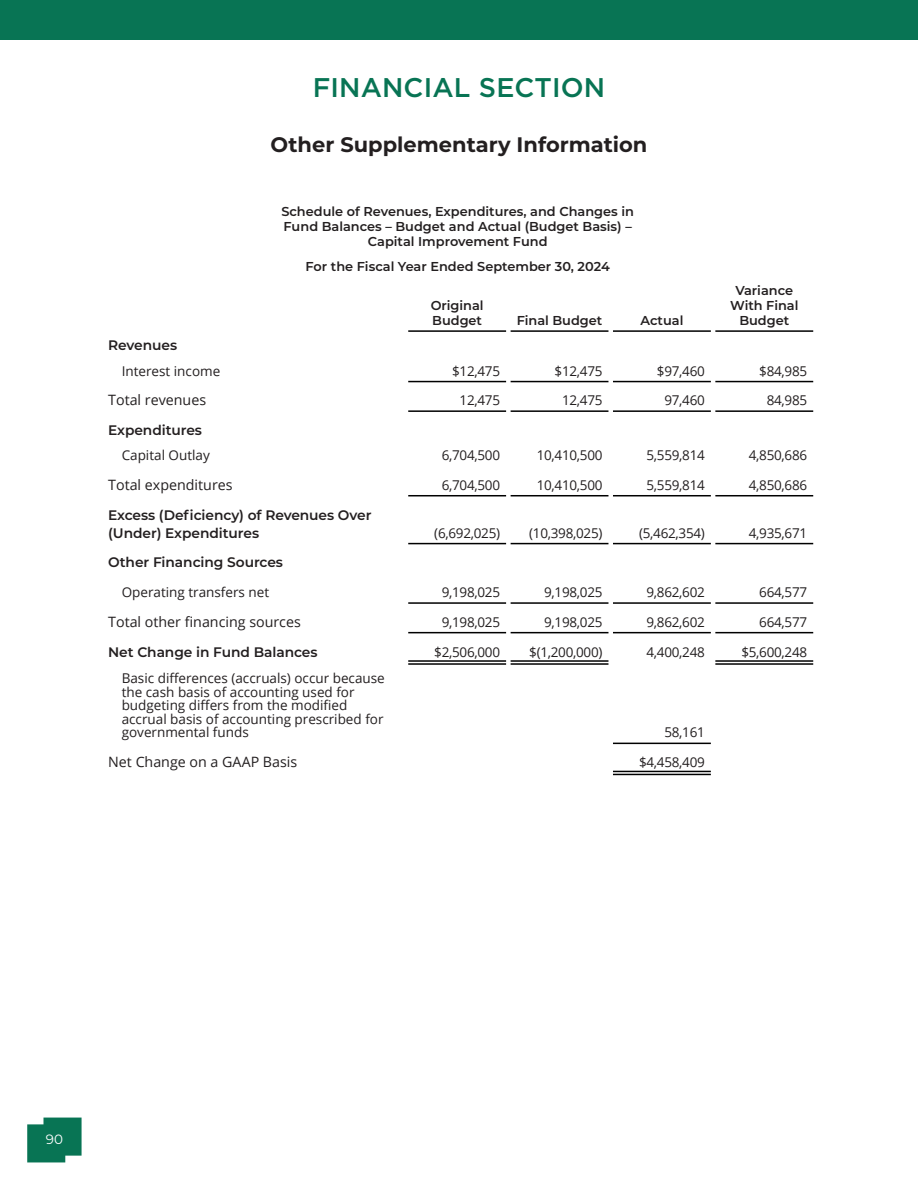
<style>
.page{position:relative;width:918px;height:1188px;background:#fff}
.page>*{position:absolute;margin:0;border:0;box-sizing:border-box;transform-origin:0 0}
.t1{font:500 27px "Gotham";letter-spacing:.005em;color:#087454}
.t2{font:700 21px "Montserrat";color:#231f20}
.T_Total{font:14.25px "Open Sans";color:#231f20}
.T_Heading_H2{font:600 13.8px/18px "Montserrat";letter-spacing:-.005em;color:#231f20}
.T_Number{font:13.5px "Open Sans";letter-spacing:-.02em;color:#231f20}
.T_Text_Lvl1{font:13.5px/13.5px "Open Sans";color:#231f20}
.T_Number-Brackets{font:13.5px "Open Sans";letter-spacing:-.02em;color:#231f20}
.t3{font:13.5px "Montserrat";color:#fff}
.T_Heading_H1{font:600 12.9px/15px "Montserrat";color:#231f20;text-align:center}
</style>
<div class="page">
<div style="left:0;top:0;width:918px;height:40px;background:#087454"></div>
<svg style="left:613px;top:772px;width:98px;height:2px"></svg>
<hr style="left:511px;top:330px;width:97px;height:2px;background:#000">
<hr style="left:613px;top:330px;width:98px;height:2px;background:#000">
<hr style="left:715px;top:330px;width:98px;height:2px;background:#000">
<hr style="left:408px;top:330px;width:98px;height:2px;background:#000">
<hr style="left:408px;top:381px;width:98px;height:1px;background:#000">
<hr style="left:511px;top:381px;width:97px;height:1px;background:#000">
<hr style="left:613px;top:381px;width:98px;height:1px;background:#000">
<hr style="left:715px;top:381px;width:98px;height:1px;background:#000">
<hr style="left:408px;top:410px;width:98px;height:2px;background:#000">
<hr style="left:511px;top:410px;width:97px;height:2px;background:#000">
<hr style="left:613px;top:410px;width:98px;height:2px;background:#000">
<hr style="left:715px;top:410px;width:98px;height:2px;background:#000">
<hr style="left:408px;top:495px;width:98px;height:1px;background:#000">
<hr style="left:511px;top:495px;width:97px;height:1px;background:#000">
<hr style="left:613px;top:495px;width:98px;height:1px;background:#000">
<hr style="left:715px;top:495px;width:98px;height:1px;background:#000">
<hr style="left:408px;top:543px;width:98px;height:1px;background:#000">
<hr style="left:511px;top:543px;width:97px;height:1px;background:#000">
<hr style="left:613px;top:543px;width:98px;height:1px;background:#000">
<hr style="left:715px;top:543px;width:98px;height:1px;background:#000">
<hr style="left:408px;top:602px;width:98px;height:2px;background:#000">
<hr style="left:511px;top:602px;width:97px;height:2px;background:#000">
<hr style="left:613px;top:602px;width:98px;height:2px;background:#000">
<hr style="left:715px;top:602px;width:98px;height:2px;background:#000">
<hr style="left:408px;top:632px;width:98px;height:1px;background:#000">
<hr style="left:511px;top:632px;width:97px;height:1px;background:#000">
<hr style="left:613px;top:632px;width:98px;height:1px;background:#000">
<hr style="left:715px;top:632px;width:98px;height:1px;background:#000">
<hr style="left:613px;top:743px;width:98px;height:1px;background:#000">
<hr style="left:408px;top:660px;width:98px;height:2px;background:#000">
<hr style="left:408px;top:663px;width:98px;height:2px;background:#000">
<hr style="left:511px;top:660px;width:97px;height:2px;background:#000">
<hr style="left:511px;top:663px;width:97px;height:2px;background:#000">
<hr style="left:715px;top:660px;width:98px;height:2px;background:#000">
<hr style="left:715px;top:663px;width:98px;height:2px;background:#000">
<hr style="left:613px;top:771px;width:98px;height:1px;background:#000">
<hr style="left:613px;top:774px;width:98px;height:1px;background:#000">
<svg style="left:27px;top:1118px;width:55px;height:44px;background:#208164"></svg>
<h1 class="t1" style="left:313px;top:70px;width:294px">FINANCIAL SECTION</h1>
<h2 class="t2" style="left:271px;top:129px;width:378px">Other Supplementary Information</h2>
<p class="T_Heading_H1" style="left:281px;top:203px;width:354px">Schedule of Revenues, Expenditures, and Changes in<br>Fund Balances – Budget and Actual (Budget Basis) –<br>Capital Improvement Fund</p>
<p class="T_Heading_H1" style="left:306px;top:258px;width:306px">For the Fiscal Year Ended September 30, 2024</p>
<p class="T_Heading_H1" style="left:431px;top:297px;width:55px;text-align:left">Original<br>Budget</p>
<p class="T_Heading_H1" style="left:517px;top:312px;width:87px">Final Budget</p>
<p class="T_Heading_H1" style="left:640px;top:312px;width:44px">Actual</p>
<p class="T_Heading_H1" style="left:730px;top:282px;width:70px">Variance<br>With Final<br>Budget</p>
<p class="T_Heading_H2" style="left:108px;top:336px;width:70px">Revenues</p>
<p class="T_Text_Lvl1" style="left:122px;top:364px;width:100px">Interest income</p>
<p class="T_Number" style="left:452px;top:361px;width:49px">$12,475</p>
<p class="T_Number" style="left:555px;top:361px;width:49px">$12,475</p>
<p class="T_Number" style="left:657px;top:361px;width:49px">$97,460</p>
<p class="T_Number" style="left:759px;top:361px;width:49px">$84,985</p>
<p class="T_Total" style="left:108px;top:390px;width:99px">Total revenues</p>
<p class="T_Number" style="left:460px;top:391px;width:42px">12,475</p>
<p class="T_Number" style="left:562px;top:391px;width:42px">12,475</p>
<p class="T_Number" style="left:664px;top:391px;width:42px">97,460</p>
<p class="T_Number" style="left:767px;top:391px;width:42px">84,985</p>
<p class="T_Heading_H2" style="left:108px;top:421px;width:95px">Expenditures</p>
<p class="T_Text_Lvl1" style="left:122px;top:448px;width:90px">Capital Outlay</p>
<p class="T_Number" style="left:442px;top:446px;width:60px">6,704,500</p>
<p class="T_Number" style="left:537px;top:446px;width:67px">10,410,500</p>
<p class="T_Number" style="left:646px;top:446px;width:60px">5,559,814</p>
<p class="T_Number" style="left:749px;top:446px;width:60px">4,850,686</p>
<p class="T_Total" style="left:108px;top:475px;width:126px">Total expenditures</p>
<p class="T_Number" style="left:442px;top:476px;width:60px">6,704,500</p>
<p class="T_Number" style="left:537px;top:476px;width:67px">10,410,500</p>
<p class="T_Number" style="left:646px;top:476px;width:60px">5,559,814</p>
<p class="T_Number" style="left:749px;top:476px;width:60px">4,850,686</p>
<p class="T_Heading_H2" style="left:108px;top:505px;width:265px">Excess (Deficiency) of Revenues Over (Under) Expenditures</p>
<p class="T_Number-Brackets" style="left:434px;top:523px;width:67px">(6,692,025)</p>
<p class="T_Number-Brackets" style="left:529px;top:523px;width:75px">(10,398,025)</p>
<p class="T_Number-Brackets" style="left:639px;top:523px;width:67px">(5,462,354)</p>
<p class="T_Number" style="left:749px;top:523px;width:60px">4,935,671</p>
<p class="T_Heading_H2" style="left:108px;top:553px;width:176px">Other Financing Sources</p>
<p class="T_Text_Lvl1" style="left:122px;top:585px;width:149px">Operating transfers net</p>
<p class="T_Number" style="left:442px;top:583px;width:60px">9,198,025</p>
<p class="T_Number" style="left:544px;top:583px;width:60px">9,198,025</p>
<p class="T_Number" style="left:646px;top:583px;width:60px">9,862,602</p>
<p class="T_Number" style="left:759px;top:583px;width:49px">664,577</p>
<p class="T_Total" style="left:108px;top:612px;width:194px">Total other financing sources</p>
<p class="T_Number" style="left:442px;top:613px;width:60px">9,198,025</p>
<p class="T_Number" style="left:544px;top:613px;width:60px">9,198,025</p>
<p class="T_Number" style="left:646px;top:613px;width:60px">9,862,602</p>
<p class="T_Number" style="left:759px;top:613px;width:49px">664,577</p>
<p class="T_Heading_H2" style="left:108px;top:642px;width:211px">Net Change in Fund Balances</p>
<p class="T_Number" style="left:434px;top:642px;width:67px">$2,506,000</p>
<p class="T_Number-Brackets" style="left:529px;top:642px;width:75px">$(1,200,000)</p>
<p class="T_Number" style="left:646px;top:642px;width:60px">4,400,248</p>
<p class="T_Number" style="left:741px;top:642px;width:67px">$5,600,248</p>
<p class="T_Text_Lvl1" style="left:122px;top:671px;width:265px">Basic differences (accruals) occur because the cash basis of accounting used for budgeting differs from the modified accrual basis of accounting prescribed for governmental funds</p>
<p class="T_Number" style="left:664px;top:723px;width:42px">58,161</p>
<p class="T_Total" style="left:108px;top:752px;width:191px">Net Change on a GAAP Basis</p>
<p class="T_Number" style="left:639px;top:753px;width:67px">$4,458,409</p>
<p class="t3" style="left:46px;top:1130px;width:19px">90</p>
</div>
